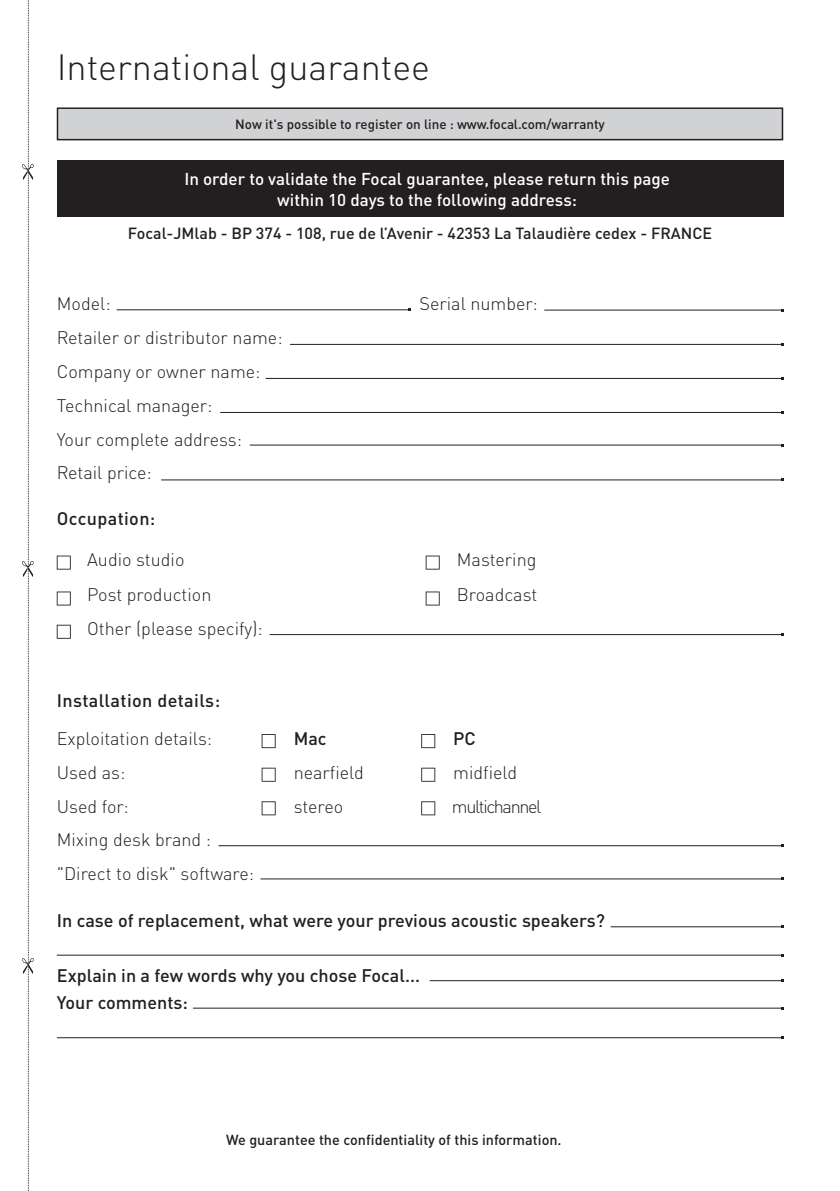
<style>
.page{position:relative;width:840px;height:1191px;background:#fff}
.page>*{position:absolute;margin:0;border:0;box-sizing:border-box;transform-origin:0 0}
.t1{font:300 36px "DINOT";color:#231f20}
.t2{font:300 18px/33.8px "DINOT";color:#231f20}
.t3{font:500 18px/27.2px "DINOT";color:#231f20}
.t4{font:500 18px "DINOT";letter-spacing:.02em;color:#231f20}
.t5{font:300 18px "DINOT";letter-spacing:-.075em;color:#231f20}
.t6{font:500 17px/21.6px "DINOT";color:#fff;text-align:center}
.t7{font:500 16px "DINOT";color:#231f20}
.t8{font:500 14.4px "DINOT";color:#231f20}
.t9{font:500 13.4px "DINOT";letter-spacing:-.005em;color:#231f20}
</style>
<div class="page">
<svg style="left:22px;top:0;width:12px;height:1191px"></svg>
<hr style="left:57px;top:1037px;width:724px;height:1px;background:#231f20">
<div style="left:57px;top:160px;width:725px;height:57px;background:#231f20"></div>
<svg style="left:261px;top:734px;width:14px;height:14px"></svg>
<svg style="left:421px;top:734px;width:14px;height:14px"></svg>
<svg style="left:261px;top:767px;width:14px;height:14px"></svg>
<svg style="left:421px;top:767px;width:14px;height:14px"></svg>
<svg style="left:261px;top:801px;width:14px;height:14px"></svg>
<svg style="left:421px;top:801px;width:14px;height:14px"></svg>
<hr style="left:544px;top:310px;width:237px;height:1px;background:#231f20">
<hr style="left:265px;top:378px;width:516px;height:1px;background:#231f20">
<hr style="left:218px;top:845px;width:563px;height:1px;background:#231f20">
<hr style="left:260px;top:878px;width:521px;height:1px;background:#231f20">
<hr style="left:117px;top:309px;width:292px;height:1px;background:#231f20">
<hr style="left:290px;top:344px;width:491px;height:1px;background:#231f20">
<hr style="left:220px;top:412px;width:561px;height:1px;background:#231f20">
<hr style="left:249px;top:445px;width:532px;height:1px;background:#231f20">
<hr style="left:610px;top:926px;width:171px;height:1px;background:#231f20">
<hr style="left:57px;top:954px;width:724px;height:1px;background:#231f20">
<hr style="left:429px;top:980px;width:352px;height:1px;background:#231f20">
<hr style="left:193px;top:1007px;width:588px;height:1px;background:#231f20">
<hr style="left:161px;top:479px;width:620px;height:1px;background:#231f20">
<hr style="left:269px;top:634px;width:512px;height:1px;background:#231f20">
<svg style="left:57px;top:555px;width:14px;height:14px"></svg>
<svg style="left:425px;top:555px;width:14px;height:14px"></svg>
<svg style="left:57px;top:591px;width:14px;height:14px"></svg>
<svg style="left:425px;top:591px;width:14px;height:14px"></svg>
<svg style="left:57px;top:625px;width:14px;height:14px"></svg>
<div style="left:57px;top:107px;width:725px;height:33px;background:#d1d2d4;border:1px solid #231f20"></div>
<h1 class="t1" style="left:57px;top:45px;width:374px">International guarantee</h1>
<p class="t9" style="left:235px;top:116px;width:371px">Now it's possible to register on line : www.focal.com/warranty</p>
<p class="t6" style="left:184px;top:167px;width:487px">In order to validate the Focal guarantee, please return this page within 10 days to the following address:</p>
<p class="t7" style="left:128px;top:223px;width:585px">Focal-JMlab - BP 374 - 108, rue de l’Avenir - 42353 La Talaudière cedex - FRANCE</p>
<p class="t2" style="left:57px;top:287px;width:55px">Model:</p>
<p class="t2" style="left:419px;top:287px;width:120px">Serial number:</p>
<p class="t2" style="left:57px;top:320px;width:227px">Retailer or distributor name:<br>Company or owner name:<br>Technical manager:<br>Your complete address:<br>Retail price:</p>
<p class="t4" style="left:57px;top:507px;width:100px">Occupation:</p>
<p class="t2" style="left:87px;top:542px;width:99px">Audio studio</p>
<p class="t2" style="left:456px;top:542px;width:81px">Mastering</p>
<p class="t2" style="left:87px;top:577px;width:126px">Post production</p>
<p class="t2" style="left:456px;top:577px;width:82px">Broadcast</p>
<p class="t2" style="left:87px;top:611px;width:177px">Other (please specify):</p>
<p class="t4" style="left:57px;top:689px;width:165px">Installation details:</p>
<p class="t2" style="left:57px;top:721px;width:157px">Exploitation details:</p>
<p class="t3" style="left:293px;top:725px;width:34px">Mac</p>
<p class="t3" style="left:453px;top:725px;width:24px">PC</p>
<p class="t2" style="left:57px;top:755px;width:70px">Used as:</p>
<p class="t2" style="left:293px;top:755px;width:72px">nearfield</p>
<p class="t2" style="left:453px;top:755px;width:65px">midfield</p>
<p class="t2" style="left:57px;top:789px;width:73px">Used for:</p>
<p class="t2" style="left:293px;top:789px;width:51px">stereo</p>
<p class="t5" style="left:451px;top:795px;width:91px">multichannel</p>
<p class="t2" style="left:57px;top:822px;width:199px">Mixing desk brand : "Direct to disk" software:</p>
<p class="t3" style="left:57px;top:906px;width:549px">In case of replacement, what were your previous acoustic speakers?</p>
<p class="t3" style="left:57px;top:961px;width:364px">Explain in a few words why you chose Focal...<br>Your comments:</p>
<p class="t8" style="left:226px;top:1130px;width:337px">We guarantee the confidentiality of this information.</p>
</div>
